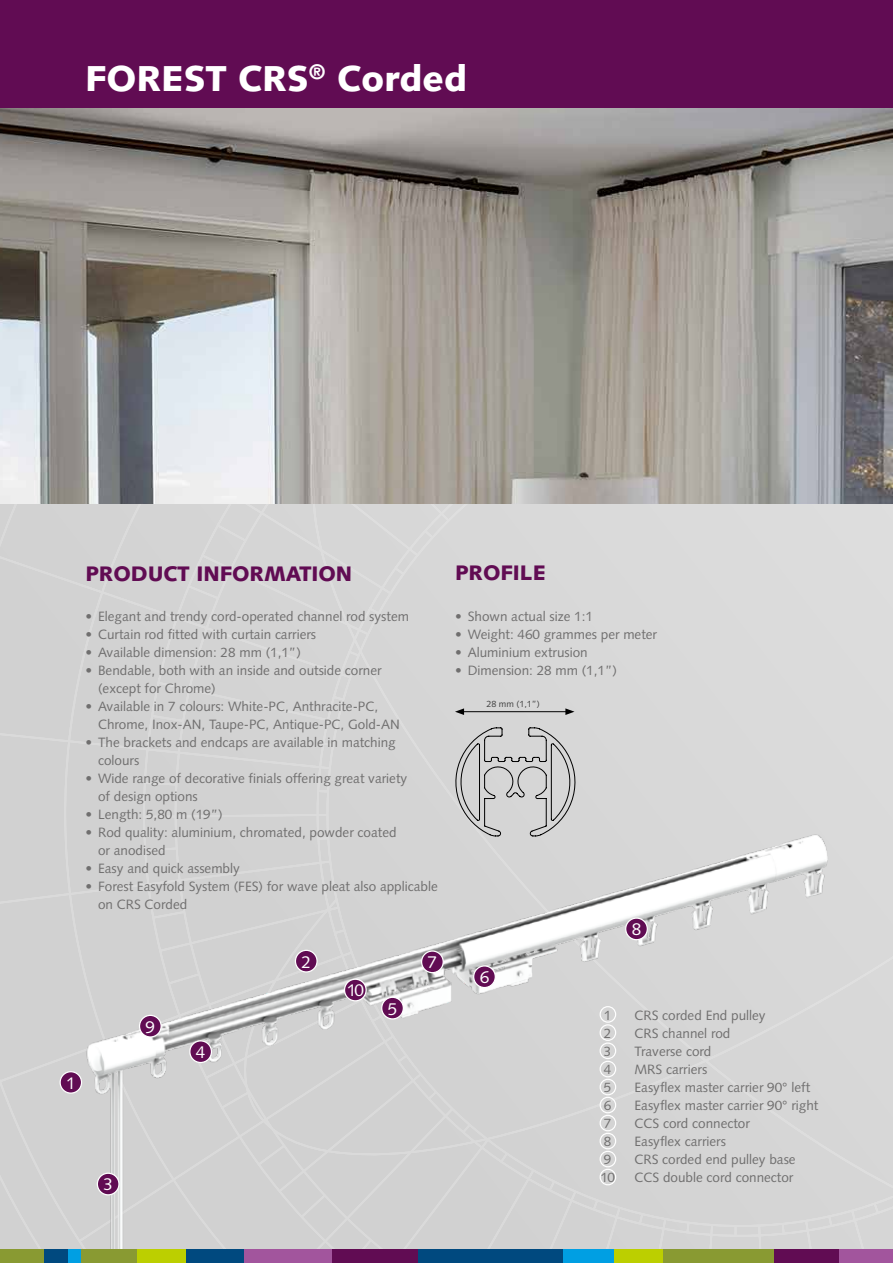
<style>
.page{position:relative;width:893px;height:1263px;background:#fff}
.page>*{position:absolute;margin:0;border:0;box-sizing:border-box;transform-origin:0 0}
.t1{font:900 36px "Syntax";color:#fff}
.t2{font:900 21px "Syntax";color:#610c53}
.t3{font:17.1px "Syntax";color:#fff}
.t4{font:16.95px "Syntax";color:#fff}
.t5{font:13.5px/18px "Syntax";color:#706f6f}
.t6{font:9px "Syntax";color:#000}
</style>
<div class="page">
<div style="left:0;top:504px;width:893px;height:746px;background:#d6d6d6"></div>
<img style="left:0;top:107px;width:893px;height:397px">
<div style="left:0;top:0;width:893px;height:107px;background:#610c53"></div>
<hr style="left:462px;top:711px;width:106px;height:1px;background:#000">
<svg style="left:455px;top:708px;width:9px;height:7px"></svg>
<svg style="left:565px;top:708px;width:9px;height:7px"></svg>
<svg style="left:448px;top:727px;width:135px;height:99px;background:#c6c6c6"></svg>
<img style="left:59px;top:826px;width:783px;height:424px">
<div style="left:295px;top:950px;width:22px;height:22px;background:#610c53;border-radius:50%"></div>
<div style="left:295px;top:950px;width:23px;height:22px;border:1px solid #fff;border-radius:50%"></div>
<div style="left:474px;top:966px;width:21px;height:21px;background:#610c53;border-radius:50%"></div>
<div style="left:473px;top:965px;width:23px;height:23px;border:1px solid #fff;border-radius:50%"></div>
<div style="left:422px;top:951px;width:21px;height:22px;background:#610c53;border-radius:50%"></div>
<div style="left:421px;top:950px;width:23px;height:23px;border:1px solid #fff;border-radius:50%"></div>
<div style="left:626px;top:918px;width:21px;height:22px;background:#610c53;border-radius:50%"></div>
<div style="left:625px;top:917px;width:23px;height:23px;border:1px solid #fff;border-radius:50%"></div>
<div style="left:344px;top:979px;width:22px;height:22px;background:#610c53;border-radius:50%"></div>
<div style="left:344px;top:978px;width:23px;height:23px;border:1px solid #fff;border-radius:50%"></div>
<div style="left:140px;top:1015px;width:21px;height:22px;background:#610c53;border-radius:50%"></div>
<div style="left:139px;top:1015px;width:23px;height:22px;border:1px solid #fff;border-radius:50%"></div>
<div style="left:382px;top:997px;width:21px;height:22px;background:#610c53;border-radius:50%"></div>
<div style="left:381px;top:997px;width:23px;height:22px;border:1px solid #fff;border-radius:50%"></div>
<div style="left:190px;top:1041px;width:21px;height:21px;background:#610c53;border-radius:50%"></div>
<div style="left:189px;top:1040px;width:23px;height:23px;border:1px solid #fff;border-radius:50%"></div>
<div style="left:60px;top:1072px;width:22px;height:21px;background:#610c53;border-radius:50%"></div>
<div style="left:60px;top:1071px;width:22px;height:23px;border:1px solid #fff;border-radius:50%"></div>
<div style="left:97px;top:1173px;width:22px;height:22px;background:#610c53;border-radius:50%"></div>
<div style="left:97px;top:1172px;width:23px;height:23px;border:1px solid #fff;border-radius:50%"></div>
<div style="left:600px;top:1079px;width:16px;height:16px;border:1px solid #fff;border-radius:50%"></div>
<div style="left:600px;top:1097px;width:16px;height:16px;border:1px solid #fff;border-radius:50%"></div>
<div style="left:600px;top:1115px;width:16px;height:16px;border:1px solid #fff;border-radius:50%"></div>
<div style="left:600px;top:1133px;width:16px;height:16px;border:1px solid #fff;border-radius:50%"></div>
<div style="left:600px;top:1151px;width:16px;height:16px;border:1px solid #fff;border-radius:50%"></div>
<div style="left:600px;top:1169px;width:16px;height:16px;border:1px solid #fff;border-radius:50%"></div>
<div style="left:600px;top:1006px;width:16px;height:17px;border:1px solid #fff;border-radius:50%"></div>
<div style="left:600px;top:1024px;width:16px;height:17px;border:1px solid #fff;border-radius:50%"></div>
<div style="left:600px;top:1042px;width:16px;height:17px;border:1px solid #fff;border-radius:50%"></div>
<div style="left:600px;top:1061px;width:16px;height:16px;border:1px solid #fff;border-radius:50%"></div>
<div style="left:243px;top:1250px;width:90px;height:13px;background:#a2559d"></div>
<div style="left:836px;top:1250px;width:57px;height:13px;background:#a2559d"></div>
<div style="left:0;top:1250px;width:44px;height:13px;background:#899a32"></div>
<div style="left:68px;top:1250px;width:13px;height:13px;background:#009fe3"></div>
<div style="left:562px;top:1250px;width:52px;height:13px;background:#009fe3"></div>
<div style="left:186px;top:1250px;width:58px;height:13px;background:#00497f"></div>
<div style="left:418px;top:1250px;width:144px;height:13px;background:#00497f"></div>
<div style="left:44px;top:1250px;width:24px;height:13px;background:#00497f"></div>
<div style="left:333px;top:1250px;width:85px;height:13px;background:#610c53"></div>
<div style="left:773px;top:1250px;width:66px;height:13px;background:#610c53"></div>
<div style="left:81px;top:1250px;width:56px;height:13px;background:#899a32"></div>
<div style="left:662px;top:1250px;width:112px;height:13px;background:#899a32"></div>
<div style="left:137px;top:1250px;width:49px;height:13px;background:#bccf00"></div>
<div style="left:614px;top:1250px;width:48px;height:13px;background:#bccf00"></div>
<h1 class="t1" style="left:85px;top:57px;width:384px">FOREST CRS<sup>®</sup> Corded</h1>
<h2 class="t2" style="left:85px;top:561px;width:268px">PRODUCT INFORMATION</h2>
<p class="t5" style="left:85px;top:607px;width:325px">• Elegant and trendy cord-operated channel rod system</p>
<p class="t5" style="left:85px;top:625px;width:232px">• Curtain rod fitted with curtain carriers</p>
<p class="t5" style="left:85px;top:643px;width:217px">• Available dimension: 28 mm (1,1”)</p>
<p class="t5" style="left:98px;top:661px;width:285px;text-indent:-13px">• Bendable, both with an inside and outside corner (except for Chrome)</p>
<p class="t5" style="left:98px;top:697px;width:303px;text-indent:-13px">• Available in 7 colours: White-PC, Anthracite-PC,<br>Chrome, Inox-AN, Taupe-PC, Antique-PC, Gold-AN</p>
<p class="t5" style="left:98px;top:733px;width:299px;text-indent:-13px">• The brackets and endcaps are available in matching colours</p>
<p class="t5" style="left:98px;top:769px;width:311px;text-indent:-13px">• Wide range of decorative finials offering great variety of design options</p>
<p class="t5" style="left:85px;top:805px;width:139px">• Length: 5,80 m (19”)</p>
<p class="t5" style="left:98px;top:823px;width:300px;text-indent:-13px">• Rod quality: aluminium, chromated, powder coated or anodised</p>
<p class="t5" style="left:85px;top:859px;width:156px">• Easy and quick assembly</p>
<p class="t5" style="left:98px;top:877px;width:341px;text-indent:-13px">• Forest Easyfold System (FES) for wave pleat also applicable on CRS Corded</p>
<p class="t4" style="left:66px;top:1073px;width:11px">1</p>
<p class="t3" style="left:146px;top:1016px;width:11px">9</p>
<p class="t3" style="left:196px;top:1042px;width:11px">4</p>
<p class="t3" style="left:301px;top:951px;width:11px">2</p>
<p class="t3" style="left:347px;top:980px;width:19px">10</p>
<p class="t3" style="left:388px;top:998px;width:11px">5</p>
<p class="t3" style="left:428px;top:952px;width:11px">7</p>
<p class="t3" style="left:103px;top:1174px;width:11px">3</p>
<h2 class="t2" style="left:455px;top:560px;width:92px">PROFILE</h2>
<p class="t5" style="left:455px;top:607px;width:140px">• Shown actual size 1:1</p>
<p class="t5" style="left:455px;top:625px;width:204px">• Weight: 460 grammes per meter</p>
<p class="t5" style="left:455px;top:643px;width:134px">• Aluminium extrusion</p>
<p class="t5" style="left:455px;top:661px;width:164px">• Dimension: 28 mm (1,1”)</p>
<p class="t6" style="left:486px;top:698px;width:55px">28 mm (1,1”)</p>
<p class="t3" style="left:480px;top:967px;width:11px">6</p>
<p class="t3" style="left:632px;top:919px;width:11px">8</p>
<p class="t5" style="left:604px;top:1006px;width:9px">1</p>
<p class="t5" style="left:634px;top:1006px;width:133px">CRS corded End pulley</p>
<p class="t5" style="left:604px;top:1024px;width:9px">2</p>
<p class="t5" style="left:634px;top:1024px;width:97px">CRS channel rod</p>
<p class="t5" style="left:604px;top:1042px;width:9px">3</p>
<p class="t5" style="left:634px;top:1042px;width:78px">Traverse cord</p>
<p class="t5" style="left:604px;top:1060px;width:9px">4</p>
<p class="t5" style="left:634px;top:1060px;width:74px">MRS carriers</p>
<p class="t5" style="left:604px;top:1078px;width:9px">5</p>
<p class="t5" style="left:634px;top:1078px;width:177px">Easyflex master carrier 90° left</p>
<p class="t5" style="left:604px;top:1096px;width:9px">6</p>
<p class="t5" style="left:634px;top:1096px;width:185px">Easyflex master carrier 90° right</p>
<p class="t5" style="left:604px;top:1114px;width:9px">7</p>
<p class="t5" style="left:634px;top:1114px;width:117px">CCS cord connector</p>
<p class="t5" style="left:604px;top:1132px;width:9px">8</p>
<p class="t5" style="left:634px;top:1132px;width:93px">Easyflex carriers</p>
<p class="t5" style="left:604px;top:1150px;width:9px">9</p>
<p class="t5" style="left:634px;top:1150px;width:163px">CRS corded end pulley base</p>
<p class="t5" style="left:600px;top:1168px;width:16px">10</p>
<p class="t5" style="left:634px;top:1168px;width:160px">CCS double cord connector</p>
</div>
